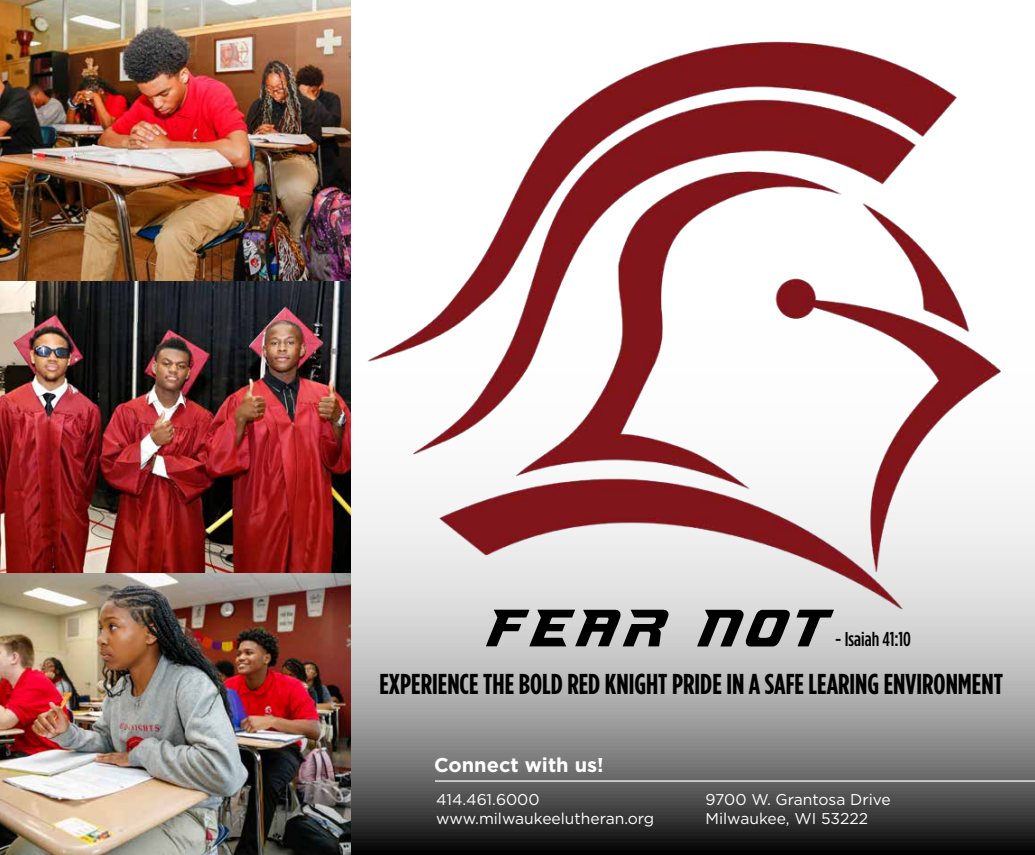
<style>
.page{position:relative;width:1035px;height:855px;background:#fff}
.page>*{position:absolute;margin:0;border:0;box-sizing:border-box;transform-origin:0 0}
.t1{font:52.5px "Richardson Brand Accelerator";letter-spacing:-.01em;color:#000}
.t2{font:700 28.75px "Gotham Cond";color:#000}
.t3{font:700 20px "Gotham";color:#fff}
.t4{font:500 20px "Gotham Cond";color:#000}
.t5{font:15.62px/18.8px "Gotham";color:#fff}
</style>
<div class="page">
<svg style="left:351px;top:664px;width:684px;height:191px;background:#727272"></svg>
<img style="left:351px;top:41px;width:684px;height:623px">
<img style="left:0;top:0;width:351px;height:855px">
<hr style="left:435px;top:780px;width:600px;height:2px;background:#fff">
<h1 class="t1" style="left:486px;top:598px;width:352px">FEAR NOT</h1>
<p class="t4" style="left:835px;top:628px;width:77px">- Isaiah 41:10</p>
<h2 class="t2" style="left:379px;top:667px;width:625px">EXPERIENCE THE BOLD RED KNIGHT PRIDE IN A SAFE LEARING ENVIRONMENT</h2>
<p class="t3" style="left:434px;top:752px;width:171px">Connect with us!</p>
<p class="t5" style="left:436px;top:790px;width:220px">414.461.6000 www.milwaukeelutheran.org</p>
<p class="t5" style="left:706px;top:790px;width:187px">9700 W. Grantosa Drive<br>Milwaukee, WI 53222</p>
</div>
